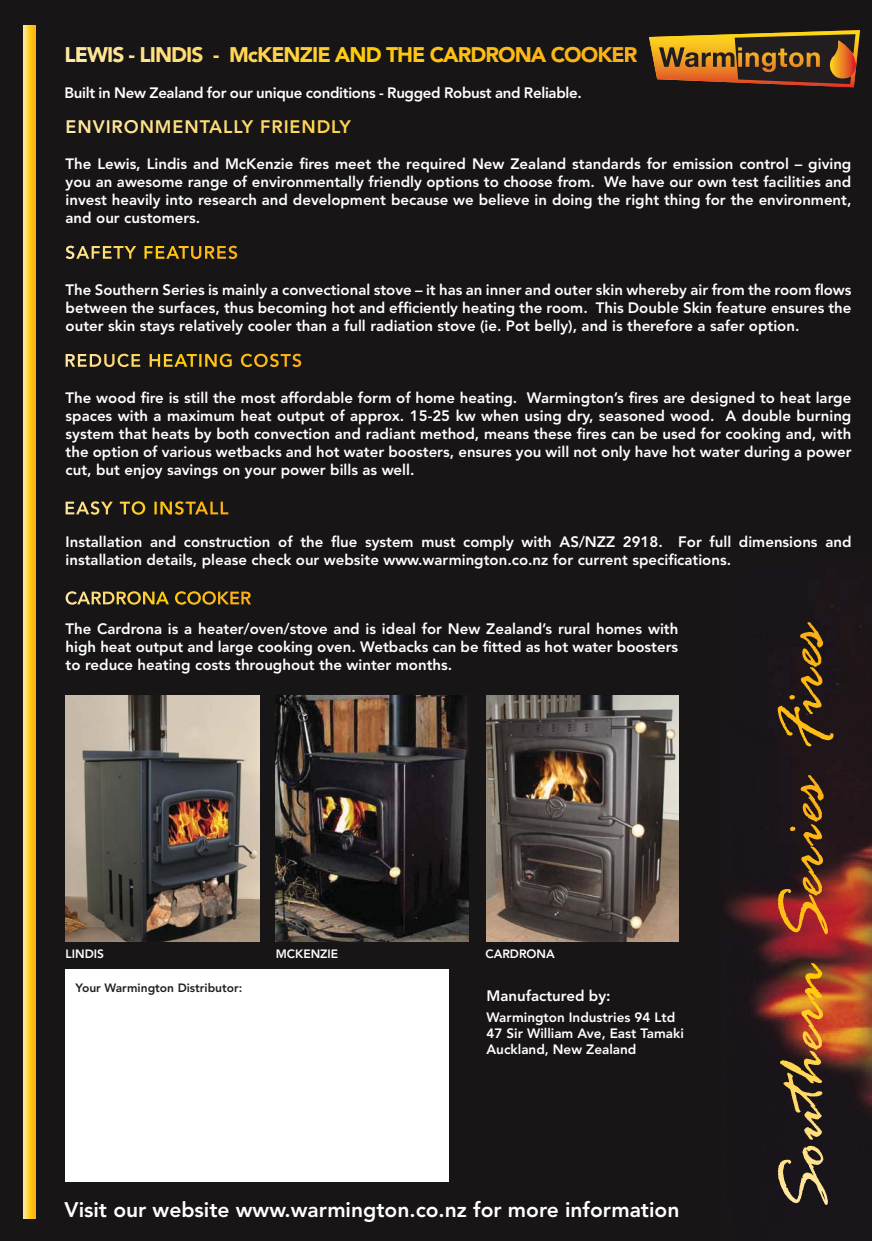
<style>
.page{position:relative;width:872px;height:1241px;background:#fff}
.page>*{position:absolute;margin:0;border:0;box-sizing:border-box;transform-origin:0 0}
.t1{font:800 21px "Avenir";color:#fff}
.t2{font:900 21px "Avenir";letter-spacing:-.045em;color:#fee7a3}
.t3{font:800 18px "Avenir";letter-spacing:.05em;color:#ffe8a0}
.t4{font:800 15px/18px "Avenir";color:#fff;text-align:justify}
.t5{font:800 15px "Avenir";letter-spacing:-.02em;color:#fff}
.t6{font:800 13.5px/16.2px "Avenir";color:#fff}
.t7{font:800 12px "Avenir";color:#231f20}
.t8{font:800 12px "Avenir";color:#fff}
.s1{color:#ffe79d}
.s2{color:#ffe697}
.s3{color:#ffe492}
.s4{color:#ffe490}
.s5{color:#ffe288}
.s6{color:#ffe083}
.s7{color:#ffdf7f}
.s8{color:#ffde7e}
.s9{color:#fedd78}
.s10{color:#feda71}
.s11{color:#fed96c}
.s12{color:#ffd965}
.s13{color:#ffd657}
.s14{color:#ffd54f}
.s15{color:#ffd44b}
.s16{color:#ffd342}
.s17{color:#ffd23d}
.s18{color:#ffd133}
.s19{color:#ffd02d}
.s20{color:#ffce21}
.s21{color:#ffce16}
.s22{color:#ffcb0b}
.s23{color:#ffcb07}
.s24{color:#ffc80c}
.s25{color:#ffc80e}
.s26{color:#ffc612}
.s27{color:#ffc212}
.s28{color:#ffc214}
.s29{color:#fdc013}
.s30{color:#fdbe14}
.s31{color:#fcbc15}
.s32{color:#febc15}
.s33{color:#fcb916}
.s34{color:#fcb817}
.s35{color:#fdb715}
.s36{color:#fdb415}
.s37{color:#fbb316}
.s38{color:#fbb217}
.s39{color:#fcb018}
.s40{color:#fbaf19}
.s41{color:#ffe79c}
.s42{color:#ffe594}
.s43{color:#ffe491}
.s44{color:#ffe18a}
.s45{color:#ffe185}
.s46{color:#ffe081}
.s47{color:#fedd79}
.s48{color:#fedc75}
.s49{color:#ffd968}
.s50{color:#ffd75d}
.s51{color:#ffd75a}
.s52{color:#ffd654}
.s53{color:#ffd550}
</style>
<div class="page">
<div style="left:0;top:0;width:871px;height:1241px;background:#181517"></div>
<img style="left:724px;top:605px;width:147px;height:600px">
<svg style="left:23px;top:26px;width:13px;height:1193px;background:#fdcc3f"></svg>
<div style="left:66px;top:969px;width:382px;height:212px;background:#fff"></div>
<svg style="left:649px;top:30px;width:210px;height:57px"></svg>
<svg style="left:800px;top:775px;width:21px;height:47px"></svg>
<svg style="left:66px;top:246px;width:171px;height:13px"></svg>
<svg style="left:66px;top:354px;width:235px;height:13px"></svg>
<svg style="left:66px;top:591px;width:185px;height:14px"></svg>
<svg style="left:799px;top:622px;width:22px;height:45px"></svg>
<img style="left:66px;top:695px;width:193px;height:247px">
<img style="left:486px;top:695px;width:192px;height:247px">
<img style="left:276px;top:695px;width:192px;height:247px">
<svg style="left:66px;top:501px;width:162px;height:14px"></svg>
<h1 class="t2" style="left:64px;top:47px;width:574px">L<span class="s1">E</span><span class="s2">W</span><span class="s3">I</span><span class="s4">S</span> <span class="s5">-</span> <span class="s6">L</span><span class="s7">I</span><span class="s8">N</span><span class="s9">D</span><span class="s10">I</span><span class="s11">S</span> <span class="s12">-</span> <span class="s13">M</span><span class="s14">c</span><span class="s15">K</span><span class="s16">E</span><span class="s17">N</span><span class="s18">Z</span><span class="s19">I</span><span class="s20">E</span> <span class="s21">A</span><span class="s22">N</span><span class="s23">D</span> <span class="s24">T</span><span class="s25">H</span><span class="s26">E</span> <span class="s27">C</span><span class="s28">A</span><span class="s29">R</span><span class="s30">D</span><span class="s31">R</span><span class="s32">O</span><span class="s33">N</span><span class="s34">A</span> <span class="s35">C</span><span class="s36">O</span><span class="s37">O</span><span class="s38">K</span><span class="s39">E</span><span class="s40">R</span></h1>
<p class="t5" style="left:64px;top:86px;width:518px">Built in New Zealand for our unique conditions - Rugged Robust and Reliable.</p>
<p class="t3" style="left:66px;top:119px;width:287px">EN<span class="s41">VI</span><span class="s42">R</span><span class="s43">O</span><span class="s44">N</span><span class="s45">M</span><span class="s46">EN</span><span class="s47">TA</span><span class="s48">LL</span><span class="s11">Y</span> <span class="s49">FR</span><span class="s50">I</span><span class="s51">E</span><span class="s52">N</span><span class="s53">D</span><span class="s15">LY</span></p>
<p class="t4" style="left:66px;top:156px;width:787px">The Lewis, Lindis and McKenzie fires meet the required New Zealand standards for emission control – giving you an awesome range of environmentally friendly options to choose from. We have our own test facilities and invest heavily into research and development because we believe in doing the right thing for the environment, and our customers.</p>
<p class="t4" style="left:66px;top:282px;width:787px">The Southern Series is mainly a convectional stove – it has an inner and outer skin whereby air from the room flows between the surfaces, thus becoming hot and efficiently heating the room. This Double Skin feature ensures the outer skin stays relatively cooler than a full radiation stove (ie. Pot belly), and is therefore a safer option.</p>
<p class="t4" style="left:66px;top:390px;width:787px">The wood fire is still the most affordable form of home heating. Warmington’s fires are designed to heat large spaces with a maximum heat output of approx. 15-25 kw when using dry, seasoned wood. A double burning system that heats by both convection and radiant method, means these fires can be used for cooking and, with the option of various wetbacks and hot water boosters, ensures you will not only have hot water during a power cut, but enjoy savings on your power bills as well.</p>
<p class="t4" style="left:66px;top:534px;width:787px">Installation and construction of the flue system must comply with AS/NZZ 2918. For full dimensions and installation details, please check our website www.warmington.co.nz for current specifications.</p>
<p class="t4" style="left:66px;top:620px;width:614px">The Cardrona is a heater/oven/stove and is ideal for New Zealand’s rural homes with high heat output and large cooking oven. Wetbacks can be fitted as hot water boosters to reduce heating costs throughout the winter months.</p>
<p class="t8" style="left:66px;top:949px;width:40px">LINDIS</p>
<p class="t8" style="left:276px;top:949px;width:64px">MCKENZIE</p>
<p class="t7" style="left:76px;top:983px;width:168px">Your Warmington Distributor:</p>
<p class="t8" style="left:485px;top:949px;width:71px">CARDRONA</p>
<p class="t4" style="left:486px;top:988px;width:125px">Manufactured by:</p>
<p class="t6" style="left:486px;top:1010px;width:199px">Warmington Industries 94 Ltd<br>47 Sir William Ave, East Tamaki<br>Auckland, New Zealand</p>
<h1 class="t1" style="left:64px;top:1201px;width:616px">Visit our website www.warmington.co.nz for more information</h1>
</div>
